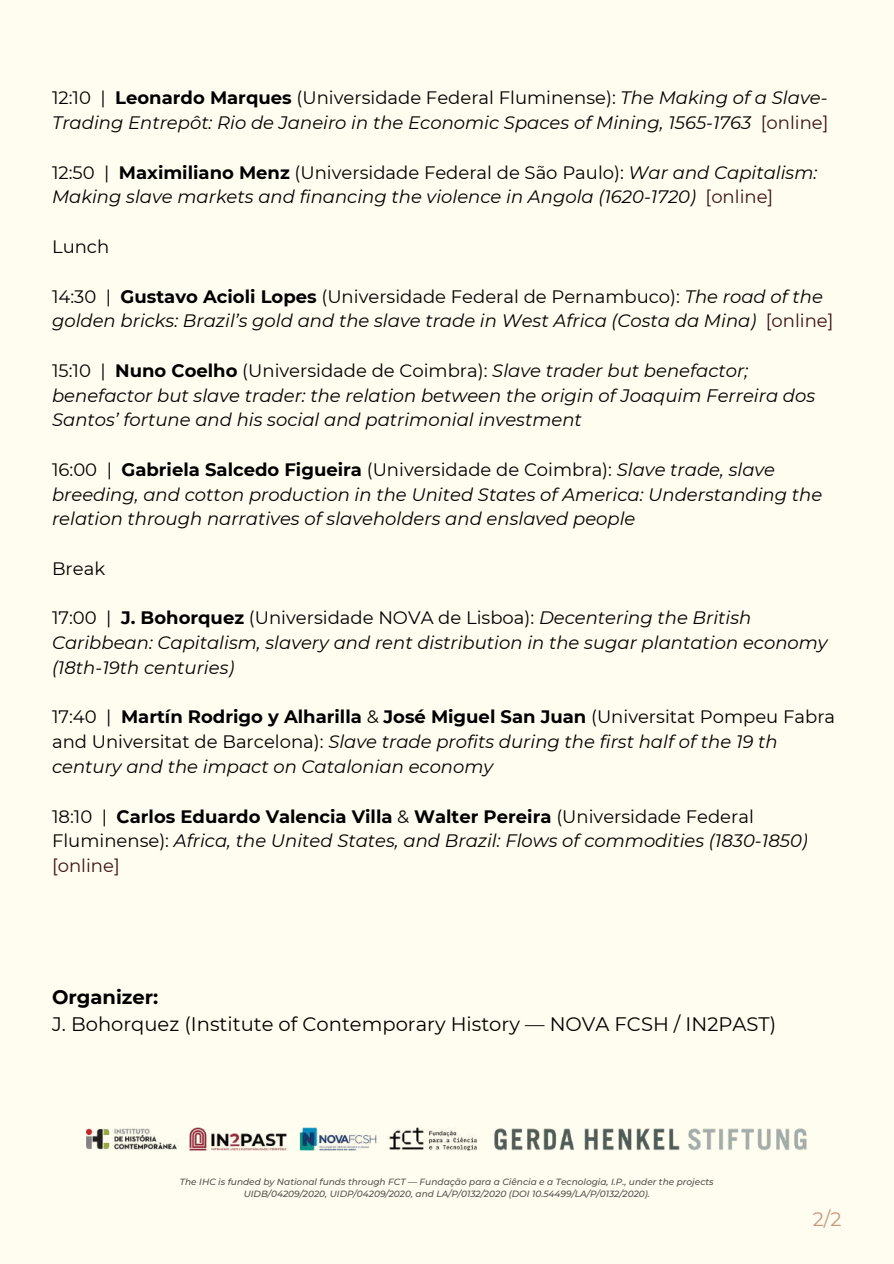
<style>
.page{position:relative;width:894px;height:1264px;background:#fff}
.page>*{position:absolute;margin:0;border:0;box-sizing:border-box;transform-origin:0 0}
.t1{font:19.5px "Montserrat";color:#000}
.t2{font:700 19.5px "Montserrat";color:#000}
.t3{font:19.5px "Montserrat";color:#c7977b}
.t4{font:italic 18px/24.8px "Montserrat";color:#000}
.t5{font:18px "Montserrat";color:#000}
.t6{font:italic 500 9px/12px "Montserrat";color:#52514e;text-align:center}
.s1{font-style:normal}
.s2{font-weight:700;font-style:normal}
.s3{font-style:normal;color:#3f1211}
</style>
<div class="page">
<div style="left:0;top:0;width:893px;height:1263px;background:#fffdef"></div>
<img style="left:494px;top:1128px;width:313px;height:22px">
<img style="left:87px;top:1127px;width:389px;height:24px">
<p class="t4" style="left:52px;top:86px;width:777px"><span class="s1">12:10 |</span> <span class="s2">Leonardo Marques</span> <span class="s1">(Universidade Federal Fluminense):</span> The Making of a Slave-<br>Trading Entrepôt: Rio de Janeiro in the Economic Spaces of Mining, 1565-1763 <span class="s3">[online]</span></p>
<p class="t4" style="left:52px;top:160px;width:766px"><span class="s1">12:50 |</span> <span class="s2">Maximiliano Menz</span> <span class="s1">(Universidade Federal de São Paulo):</span> War and Capitalism:<br>Making slave markets and financing the violence in Angola (1620-1720) <span class="s3">[online]</span></p>
<p class="t5" style="left:52px;top:235px;width:59px">Lunch</p>
<p class="t4" style="left:52px;top:284px;width:782px"><span class="s1">14:30 |</span> <span class="s2">Gustavo Acioli Lopes</span> <span class="s1">(Universidade Federal de Pernambuco):</span> The road of the golden bricks: Brazil’s gold and the slave trade in West Africa (Costa da Mina) <span class="s3">[online]</span></p>
<p class="t4" style="left:52px;top:358px;width:764px"><span class="s1">15:10 |</span> <span class="s2">Nuno Coelho</span> <span class="s1">(Universidade de Coimbra):</span> Slave trader but benefactor; benefactor but slave trader: the relation between the origin of Joaquim Ferreira dos<br>Santos’ fortune and his social and patrimonial investment</p>
<p class="t4" style="left:52px;top:457px;width:771px"><span class="s1">16:00 |</span> <span class="s2">Gabriela Salcedo Figueira</span> <span class="s1">(Universidade de Coimbra):</span> Slave trade, slave breeding, and cotton production in the United States of America: Understanding the relation through narratives of slaveholders and enslaved people</p>
<p class="t5" style="left:52px;top:557px;width:55px">Break</p>
<p class="t4" style="left:52px;top:605px;width:777px"><span class="s1">17:00 |</span> <span class="s2">J. Bohorquez</span> <span class="s1">(Universidade NOVA de Lisboa):</span> Decentering the British<br>Caribbean: Capitalism, slavery and rent distribution in the sugar plantation economy (18th-19th centuries)</p>
<p class="t4" style="left:52px;top:704px;width:784px"><span class="s1">17:40 |</span> <span class="s2">Martín Rodrigo y Alharilla</span> <span class="s1">&amp;</span> <span class="s2">José Miguel San Juan</span> <span class="s1">(Universitat Pompeu Fabra and Universitat de Barcelona):</span> Slave trade profits during the first half of the 19 th century and the impact on Catalonian economy</p>
<p class="t4" style="left:52px;top:803px;width:757px"><span class="s1">18:10 |</span> <span class="s2">Carlos Eduardo Valencia Villa</span> <span class="s1">&amp;</span> <span class="s2">Walter Pereira</span> <span class="s1">(Universidade Federal<br>Fluminense):</span> Africa, the United States, and Brazil: Flows of commodities (1830-1850) <span class="s3">[online]</span></p>
<p class="t2" style="left:52px;top:985px;width:108px">Organizer:</p>
<p class="t1" style="left:52px;top:1012px;width:725px">J. Bohorquez (Institute of Contemporary History — NOVA FCSH / IN2PAST)</p>
<p class="t6" style="left:180px;top:1175px;width:535px">The IHC is funded by National funds through FCT — Fundação para a Ciência e a Tecnologia, I.P., under the projects<br>UIDB/04209/2020, UIDP/04209/2020, and LA/P/0132/2020 (DOI 10.54499/LA/P/0132/2020).</p>
<p class="t3" style="left:812px;top:1206px;width:30px">2/2</p>
</div>
